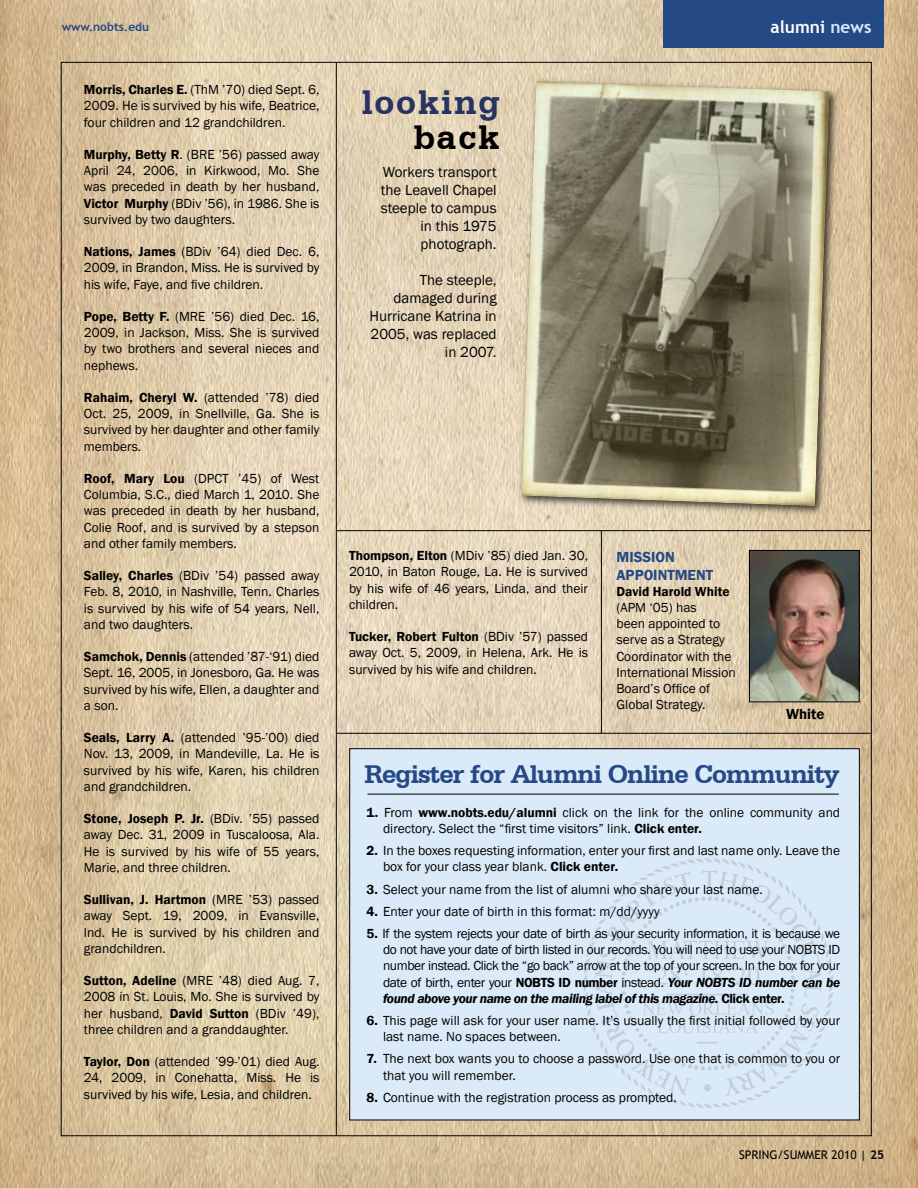
<style>
.page{position:relative;width:918px;height:1188px;background:#fff}
.page>*{position:absolute;margin:0;border:0;box-sizing:border-box;transform-origin:0 0}
.t1{font:700 36px "Serifa BT";letter-spacing:.05em;color:#273462}
.t2{font:700 36px "Serifa BT";color:#000}
.t3{font:700 27px "Serifa BT";letter-spacing:-.03em;color:#254985}
.t4{font:700 17.25px "Trebuchet MS";color:#fff}
.t5{font:15px/18px "Franklin Gothic";color:#000;text-align:right}
.t6{font:600 15px/18px "Franklin Gothic";color:#254985}
.t7{font:600 15px "Franklin Gothic";color:#000}
.t8{font:13.5px/16.2px "Franklin Gothic";color:#000;text-align:justify}
.t9{font:600 13.5px "Franklin Gothic";color:#000}
.t10{font:12px "Trebuchet MS";color:#000}
.t11{font:700 12px "Trebuchet MS";color:#254985}
.s1{color:#dbeaf8}
.s2{font-weight:600}
.s3{font-weight:600;font-style:italic}
.s4{font-weight:700}
</style>
<div class="page">
<img style="left:0;top:0;width:918px;height:1188px">
<hr style="left:336px;top:63px;width:1px;height:1073px;background:#000">
<hr style="left:601px;top:531px;width:1px;height:202px;background:#000">
<div style="left:664px;top:0;width:220px;height:48px;background:#254985"></div>
<div style="left:350px;top:749px;width:509px;height:371px;background:#dbeaf8"></div>
<hr style="left:367px;top:794px;width:472px;height:1px;background:#000">
<svg style="left:583px;top:858px;width:250px;height:250px"></svg>
<hr style="left:336px;top:733px;width:535px;height:1px;background:#000">
<img style="left:751px;top:552px;width:106px;height:148px">
<div style="left:749px;top:550px;width:110px;height:152px;border:1px solid #000"></div>
<hr style="left:336px;top:530px;width:535px;height:1px;background:#000">
<div style="left:517px;top:76px;width:324px;height:441px;background:#000;opacity:.75"></div>
<img style="left:522px;top:81px;width:308px;height:425px">
<p class="t11" style="left:62px;top:19px;width:89px">www.nobts.edu</p>
<p class="t4" style="left:771px;top:16px;width:102px">alumni <span class="s1">news</span></p>
<p class="t8" style="left:84px;top:82px;width:237px"><span class="s2">Morris, Charles E.</span> (ThM ’70) died Sept. 6, 2009. He is survived by his wife, Beatrice, four children and 12 grandchildren.</p>
<p class="t8" style="left:84px;top:147px;width:237px"><span class="s2">Murphy, Betty R</span>. (BRE ’56) passed away April 24, 2006, in Kirkwood, Mo. She was preceded in death by her husband, <span class="s2">Victor Murphy</span> (BDiv ’56), in 1986. She is survived by two daughters.</p>
<p class="t8" style="left:84px;top:244px;width:237px"><span class="s2">Nations, James</span> (BDiv ’64) died Dec. 6, 2009, in Brandon, Miss. He is survived by his wife, Faye, and five children.</p>
<p class="t8" style="left:84px;top:309px;width:237px"><span class="s2">Pope, Betty F.</span> (MRE ’56) died Dec. 16, 2009, in Jackson, Miss. She is survived by two brothers and several nieces and nephews.</p>
<p class="t8" style="left:84px;top:390px;width:237px"><span class="s2">Rahaim, Cheryl W.</span> (attended ’78) died Oct. 25, 2009, in Snellville, Ga. She is survived by her daughter and other family members.</p>
<p class="t8" style="left:84px;top:471px;width:237px"><span class="s2">Roof, Mary Lou</span> (DPCT ’45) of West Columbia, S.C., died March 1, 2010. She was preceded in death by her husband, Colie Roof, and is survived by a stepson and other family members.</p>
<p class="t8" style="left:84px;top:568px;width:237px"><span class="s2">Salley, Charles</span> (BDiv ’54) passed away Feb. 8, 2010, in Nashville, Tenn. Charles is survived by his wife of 54 years, Nell, and two daughters.</p>
<p class="t8" style="left:84px;top:649px;width:237px"><span class="s2">Samchok, Dennis</span> (attended ’87-‘91) died Sept. 16, 2005, in Jonesboro, Ga. He was survived by his wife, Ellen, a daughter and a son.</p>
<p class="t8" style="left:84px;top:730px;width:237px"><span class="s2">Seals, Larry A.</span> (attended ’95-’00) died Nov. 13, 2009, in Mandeville, La. He is survived by his wife, Karen, his children and grandchildren.</p>
<p class="t8" style="left:84px;top:811px;width:237px"><span class="s2">Stone, Joseph P. Jr.</span> (BDiv. ’55) passed away Dec. 31, 2009 in Tuscaloosa, Ala.<br>He is survived by his wife of 55 years, Marie, and three children.</p>
<p class="t8" style="left:84px;top:892px;width:237px"><span class="s2">Sullivan, J. Hartmon</span> (MRE ’53) passed away Sept. 19, 2009, in Evansville, Ind. He is survived by his children and grandchildren.</p>
<p class="t8" style="left:84px;top:973px;width:237px"><span class="s2">Sutton, Adeline</span> (MRE ’48) died Aug. 7, 2008 in St. Louis, Mo. She is survived by her husband, <span class="s2">David Sutton</span> (BDiv ’49), three children and a granddaughter.</p>
<p class="t8" style="left:84px;top:1054px;width:237px"><span class="s2">Taylor, Don</span> (attended ’99-’01) died Aug.<br>24, 2009, in Conehatta, Miss. He is survived by his wife, Lesia, and children.</p>
<h1 class="t1" style="left:362px;top:79px;width:139px">looking</h1>
<h1 class="t2" style="left:413px;top:115px;width:88px">back</h1>
<p class="t5" style="left:381px;top:163px;width:117px">Workers transport the Leavell Chapel steeple to campus in this 1975 photograph.</p>
<p class="t5" style="left:369px;top:271px;width:129px">The steeple, damaged during<br>Hurricane Katrina in<br>2005, was replaced in 2007.</p>
<p class="t8" style="left:349px;top:548px;width:241px"><span class="s2">Thompson, Elton</span> (MDiv ’85) died Jan. 30, 2010, in Baton Rouge, La. He is survived by his wife of 46 years, Linda, and their children.</p>
<p class="t8" style="left:349px;top:629px;width:241px"><span class="s2">Tucker, Robert Fulton</span> (BDiv ’57) passed away Oct. 5, 2009, in Helena, Ark. He is survived by his wife and children.</p>
<p class="t6" style="left:616px;top:548px;width:98px">MISSION<br>APPOINTMENT</p>
<p class="t9" style="left:616px;top:583px;width:115px">David Harold White</p>
<p class="t8" style="left:616px;top:600px;width:121px;text-align:left">(APM ‘05) has<br>been appointed to serve as a Strategy<br>Coordinator with the<br>International Mission<br>Board’s Office of<br>Global Strategy.</p>
<p class="t7" style="left:786px;top:705px;width:40px">White</p>
<h2 class="t3" style="left:364px;top:757px;width:477px">Register for Alumni Online Community</h2>
<p class="t8" style="left:383px;top:804px;width:459px;text-indent:-16px"><span class="s2">1.</span> From <span class="s2">www.nobts.edu/alumni</span> click on the link for the online community and directory. Select the “first time visitors” link. <span class="s2">Click enter.</span></p>
<p class="t8" style="left:383px;top:843px;width:459px;text-indent:-16px"><span class="s2">2.</span> In the boxes requesting information, enter your first and last name only. Leave the box for your class year blank. <span class="s2">Click enter.</span></p>
<p class="t8" style="left:367px;top:881px;width:398px"><span class="s2">3.</span> Select your name from the list of alumni who share your last name.</p>
<p class="t8" style="left:367px;top:903px;width:295px"><span class="s2">4.</span> Enter your date of birth in this format: m/dd/yyyy</p>
<p class="t8" style="left:383px;top:926px;width:459px;text-indent:-16px"><span class="s2">5.</span> If the system rejects your date of birth as your security information, it is because we do not have your date of birth listed in our records. You will need to use your NOBTS ID number instead. Click the “go back” arrow at the top of your screen. In the box for your date of birth, enter your <span class="s2">NOBTS ID number</span> instead. <span class="s3">Your NOBTS ID number can be found above your name on the mailing label of this magazine.</span> <span class="s2">Click enter.</span></p>
<p class="t8" style="left:383px;top:1013px;width:459px;text-indent:-16px"><span class="s2">6.</span> This page will ask for your user name. It’s usually the first initial followed by your last name. No spaces between.</p>
<p class="t8" style="left:383px;top:1051px;width:459px;text-indent:-16px"><span class="s2">7.</span> The next box wants you to choose a password. Use one that is common to you or that you will remember.</p>
<p class="t8" style="left:367px;top:1089px;width:312px"><span class="s2">8.</span> Continue with the registration process as prompted.</p>
<p class="t10" style="left:739px;top:1147px;width:147px">SPRING/SUMMER 2010 | <span class="s4">25</span></p>
</div>
